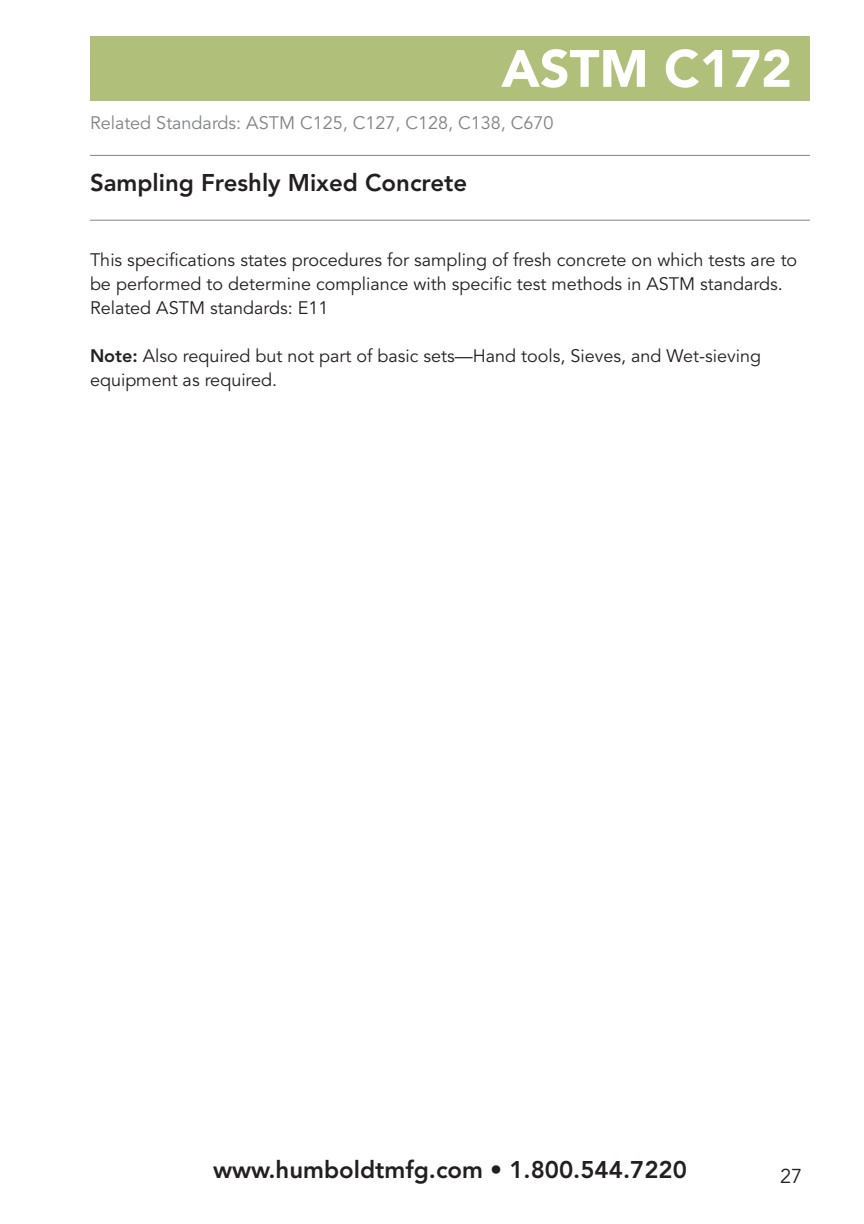
<style>
.page{position:relative;width:864px;height:1224px;background:#fff}
.page>*{position:absolute;margin:0;border:0;box-sizing:border-box;transform-origin:0 0}
.t1{font:900 52px "Avenir";color:#fff}
.t2{font:800 24px "Avenir";color:#231f20}
.t3{font:20px "Avenir";color:#231f20}
.t4{font:18px/24px "Avenir";color:#231f20}
.Standards{font:18px "Avenir";color:#808285}
.s1{font-weight:800}
</style>
<div class="page">
<div style="left:90px;top:36px;width:720px;height:65px;background:#b0c07b"></div>
<hr style="left:90px;top:155px;width:720px;height:1px;background:#808285">
<hr style="left:90px;top:220px;width:720px;height:1px;background:#808285">
<p class="t1" style="left:501px;top:37px;width:292px">ASTM C172</p>
<p class="Standards" style="left:90px;top:112px;width:465px">Related Standards: ASTM C125, C127, C128, C138, C670</p>
<p class="t2" style="left:90px;top:169px;width:379px">Sampling Freshly Mixed Concrete</p>
<p class="t4" style="left:90px;top:248px;width:709px">This specifications states procedures for sampling of fresh concrete on which tests are to be performed to determine compliance with specific test methods in ASTM standards.<br>Related ASTM standards: E11</p>
<p class="t4" style="left:90px;top:344px;width:673px"><span class="s1">Note:</span> Also required but not part of basic sets—Hand tools, Sieves, and Wet-sieving equipment as required.</p>
<h2 class="t2" style="left:213px;top:1156px;width:475px">www.humboldtmfg.com • 1.800.544.7220</h2>
<p class="t3" style="left:780px;top:1165px;width:24px">27</p>
</div>
